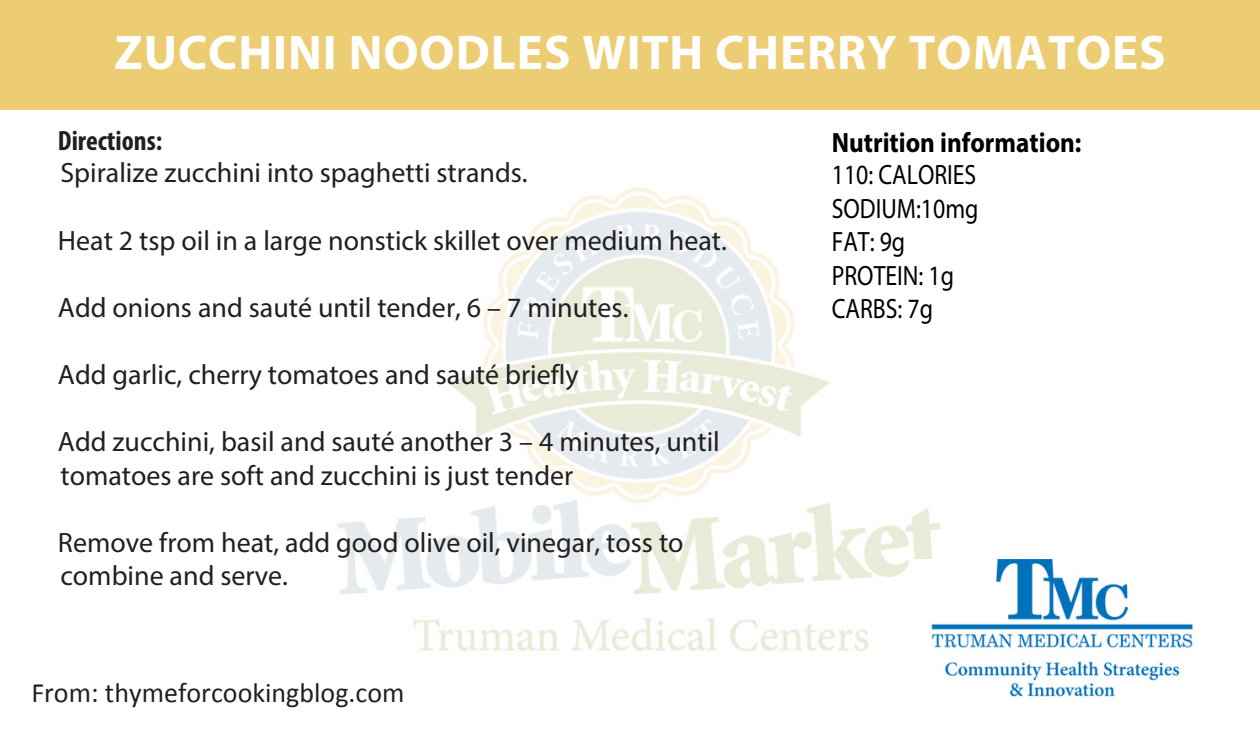
<style>
.page{position:relative;width:1260px;height:756px;background:#fff}
.page>*{position:absolute;margin:0;border:0;box-sizing:border-box;transform-origin:0 0}
.t1{font:700 49px "Myriad Pro";letter-spacing:.02em;color:#fff}
.t2{font:28px/33.2px "Myriad Pro";color:#231f20}
.t3{font:28px/33.2px "Myriad Pro";color:#000;scale:.85 1}
.t4{font:28px "Calibri";color:#231f20}
.t5{font:700 28px "Myriad Pro";color:#000;scale:.9 1}
.t6{font:700 condensed 28px "Myriad Pro";color:#231f20}
</style>
<div class="page">
<img style="left:337px;top:187px;width:708px;height:465px">
<div style="left:0;top:0;width:1260px;height:109px;background:#edcd74"></div>
<img style="left:912px;top:560px;width:281px;height:139px">
<p class="t1" style="left:115px;top:20px;width:1053px">ZUCCHINI NOODLES WITH CHERRY TOMATOES</p>
<p class="t6" style="left:58px;top:124px;width:106px">Directions:</p>
<p class="t2" style="left:60px;top:156px;width:469px">Spiralize zucchini into spaghetti strands.</p>
<p class="t2" style="left:58px;top:223px;width:671px">Heat 2 tsp oil in a large nonstick skillet over medium heat.</p>
<p class="t2" style="left:58px;top:290px;width:572px">Add onions and sauté until tender, 6 – 7 minutes.</p>
<p class="t2" style="left:58px;top:358px;width:522px">Add garlic, cherry tomatoes and sauté briefly</p>
<p class="t2" style="left:58px;top:425px;width:663px">Add zucchini, basil and sauté another 3 – 4 minutes, until tomatoes are soft and zucchini is just tender</p>
<p class="t2" style="left:58px;top:525px;width:627px">Remove from heat, add good olive oil, vinegar, toss to combine and serve.</p>
<p class="t4" style="left:31px;top:675px;width:375px">From: thymeforcookingblog.com</p>
<p class="t5" style="left:832px;top:125px;width:279px">Nutrition information:</p>
<p class="t3" style="left:832px;top:158px;width:174px">110: CALORIES<br>SODIUM:10mg<br>FAT: 9g<br>PROTEIN: 1g<br>CARBS: 7g</p>
</div>
